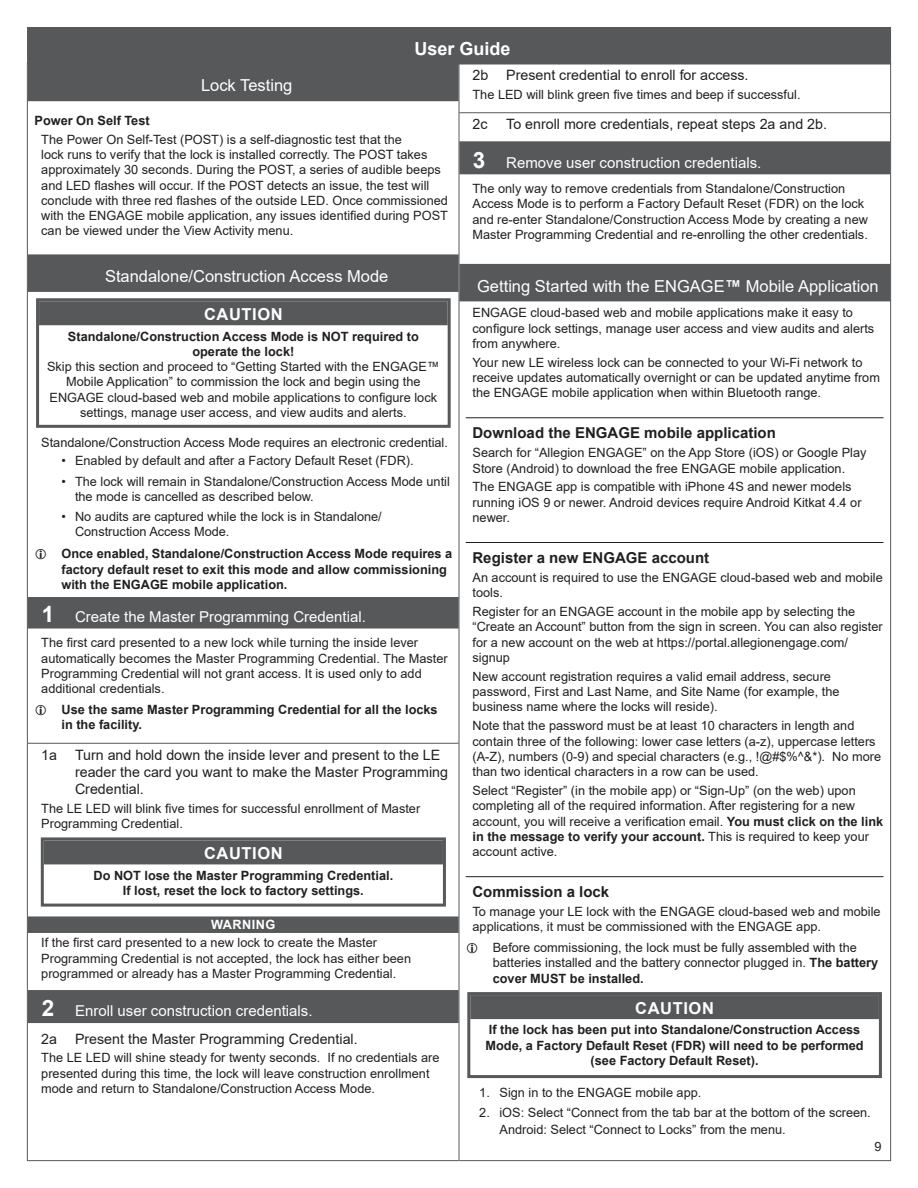
<style>
.page{position:relative;width:918px;height:1188px;background:#fff}
.page>*{position:absolute;margin:0;border:0;box-sizing:border-box;transform-origin:0 0}
.Main_Section_Title{font:700 18px "Arial";color:#fff}
.Section_Title{font:16.5px "Arial";color:#fff}
.t1{font:700 16.5px "Arial";letter-spacing:.035em;color:#fff}
.t2{font:15px "Arial";color:#fff}
.Subtitle_Left_top_ru{font:700 15px "Arial";color:#231f20}
.t3{font:14.25px/17.1px "Arial";color:#231f20}
.Instruction{font:12.75px/15.3px "Arial";color:#231f20}
.Instruction_Heading{font:700 12.75px/15.3px "Arial";color:#231f20}
.Numbered_List_Instru{font:12.75px "Arial";color:#231f20}
.Warning{font:700 12.75px "Arial";letter-spacing:.035em;color:#fff}
.s1{font-weight:700}
.s2{font-weight:700;font-size:22.5px}
</style>
<div class="page">
<div style="left:28px;top:64px;width:431px;height:37px;background:#57585a"></div>
<div style="left:28px;top:254px;width:431px;height:38px;background:#57585a"></div>
<div style="left:28px;top:597px;width:431px;height:32px;background:#57585a"></div>
<hr style="left:28px;top:743px;width:431px;height:1px;background:#57585a">
<div style="left:28px;top:916px;width:431px;height:17px;background:#57585a"></div>
<div style="left:28px;top:990px;width:431px;height:33px;background:#57585a"></div>
<div style="left:39px;top:301px;width:409px;height:24px;background:#57585a"></div>
<div style="left:36px;top:298px;width:415px;height:130px;border:3px solid #57585a"></div>
<div style="left:44px;top:840px;width:399px;height:24px;background:#57585a"></div>
<div style="left:41px;top:837px;width:405px;height:70px;border:3px solid #57585a"></div>
<hr style="left:459px;top:112px;width:431px;height:1px;background:#57585a">
<div style="left:459px;top:141px;width:431px;height:33px;background:#57585a"></div>
<div style="left:459px;top:264px;width:431px;height:37px;background:#57585a"></div>
<hr style="left:466px;top:418px;width:418px;height:1px;background:#231f20">
<hr style="left:466px;top:542px;width:418px;height:1px;background:#231f20">
<hr style="left:466px;top:876px;width:418px;height:1px;background:#231f20">
<div style="left:470px;top:995px;width:409px;height:24px;background:#57585a"></div>
<div style="left:467px;top:992px;width:415px;height:86px;border:3px solid #57585a"></div>
<hr style="left:459px;top:58px;width:1px;height:1103px;background:#57585a">
<div style="left:27px;top:27px;width:864px;height:37px;background:#57585a"></div>
<p class="Main_Section_Title" style="left:414px;top:36px;width:98px">User Guide</p>
<p class="Section_Title" style="left:201px;top:74px;width:93px">Lock Testing</p>
<p class="Instruction_Heading" style="left:34px;top:113px;width:117px">Power On Self Test</p>
<p class="Instruction" style="left:41px;top:131px;width:408px">The Power On Self-Test (POST) is a self-diagnostic test that the<br>lock runs to verify that the lock is installed correctly. The POST takes approximately 30 seconds. During the POST, a series of audible beeps and LED flashes will occur. If the POST detects an issue, the test will conclude with three red flashes of the outside LED. Once commissioned with the ENGAGE mobile application, any issues identified during POST can be viewed under the View Activity menu.</p>
<p class="Section_Title" style="left:105px;top:265px;width:285px">Standalone/Construction Access Mode</p>
<p class="t1" style="left:204px;top:302px;width:80px">CAUTION</p>
<p class="Instruction" style="left:47px;top:328px;width:394px;text-align:center"><span class="s1">Standalone/Construction Access Mode is NOT required to operate the lock!<br></span>Skip this section and proceed to “Getting Started with the ENGAGE™ Mobile Application” to commission the lock and begin using the ENGAGE cloud-based web and mobile applications to configure lock settings, manage user access, and view audits and alerts.</p>
<p class="Instruction" style="left:41px;top:434px;width:408px">Standalone/Construction Access Mode requires an electronic credential.</p>
<p class="Instruction" style="left:62px;top:453px;width:354px">• Enabled by default and after a Factory Default Reset (FDR).</p>
<p class="Instruction" style="left:75px;top:473px;width:376px;text-indent:-14px">• The lock will remain in Standalone/Construction Access Mode until the mode is cancelled as described below.</p>
<p class="Instruction" style="left:75px;top:509px;width:308px;text-indent:-14px">• No audits are captured while the lock is in Standalone/<br>Construction Access Mode.</p>
<p class="Instruction_Heading" style="left:62px;top:546px;width:392px">Once enabled, Standalone/Construction Access Mode requires a factory default reset to exit this mode and allow commissioning with the ENGAGE mobile application.</p>
<p class="t2" style="left:42px;top:606px;width:326px"><span class="s2">1</span> Create the Master Programming Credential.</p>
<p class="Instruction" style="left:41px;top:635px;width:408px">The first card presented to a new lock while turning the inside lever automatically becomes the Master Programming Credential. The Master Programming Credential will not grant access. It is used only to add additional credentials.</p>
<p class="Instruction_Heading" style="left:62px;top:702px;width:378px">Use the same Master Programming Credential for all the locks in the facility.</p>
<p class="t3" style="left:41px;top:746px;width:17px">1a</p>
<p class="t3" style="left:75px;top:746px;width:375px">Turn and hold down the inside lever and present to the LE reader the card you want to make the Master Programming<br>Credential.</p>
<p class="Instruction" style="left:41px;top:801px;width:381px">The LE LED will blink five times for successful enrollment of Master<br>Programming Credential.</p>
<p class="t1" style="left:204px;top:842px;width:80px">CAUTION</p>
<p class="Instruction_Heading" style="left:94px;top:868px;width:301px;text-align:center">Do NOT lose the Master Programming Credential.<br>If lost, reset the lock to factory settings.</p>
<p class="Warning" style="left:211px;top:915px;width:66px">WARNING</p>
<p class="Instruction" style="left:41px;top:935px;width:371px">If the first card presented to a new lock to create the Master<br>Programming Credential is not accepted, the lock has either been programmed or already has a Master Programming Credential.</p>
<p class="t2" style="left:42px;top:1001px;width:272px"><span class="s2">2</span> Enroll user construction credentials.</p>
<p class="t3" style="left:41px;top:1030px;width:17px">2a</p>
<p class="t3" style="left:75px;top:1030px;width:284px">Present the Master Programming Credential.</p>
<p class="Instruction" style="left:41px;top:1050px;width:400px">The LE LED will shine steady for twenty seconds. If no credentials are presented during this time, the lock will leave construction enrollment mode and return to Standalone/Construction Access Mode.</p>
<p class="t3" style="left:472px;top:66px;width:17px">2b</p>
<p class="t3" style="left:506px;top:66px;width:244px">Present credential to enroll for access.</p>
<p class="Instruction" style="left:472px;top:87px;width:330px">The LED will blink green five times and beep if successful.</p>
<p class="t3" style="left:472px;top:116px;width:17px">2c</p>
<p class="t3" style="left:506px;top:116px;width:322px">To enroll more credentials, repeat steps 2a and 2b.</p>
<p class="t2" style="left:473px;top:152px;width:290px"><span class="s2">3</span> Remove user construction credentials.</p>
<p class="Instruction" style="left:472px;top:181px;width:397px">The only way to remove credentials from Standalone/Construction Access Mode is to perform a Factory Default Reset (FDR) on the lock and re-enter Standalone/Construction Access Mode by creating a new Master Programming Credential and re-enrolling the other credentials.</p>
<p class="Section_Title" style="left:477px;top:275px;width:403px">Getting Started with the ENGAGE<span class="s1">™</span> Mobile Application</p>
<p class="Instruction" style="left:472px;top:305px;width:403px">ENGAGE cloud-based web and mobile applications make it easy to configure lock settings, manage user access and view audits and alerts from anywhere.</p>
<p class="Instruction" style="left:472px;top:354px;width:409px">Your new LE wireless lock can be connected to your Wi-Fi network to receive updates automatically overnight or can be updated anytime from the ENGAGE mobile application when within Bluetooth range.</p>
<p class="Subtitle_Left_top_ru" style="left:472px;top:423px;width:305px">Download the ENGAGE mobile application</p>
<p class="Instruction" style="left:472px;top:445px;width:396px">Search for “Allegion ENGAGE” on the App Store (iOS) or Google Play<br>Store (Android) to download the free ENGAGE mobile application.</p>
<p class="Instruction" style="left:472px;top:479px;width:391px">The ENGAGE app is compatible with iPhone 4S and newer models running iOS 9 or newer. Android devices require Android Kitkat 4.4 or newer.</p>
<p class="Subtitle_Left_top_ru" style="left:472px;top:547px;width:238px">Register a new ENGAGE account</p>
<p class="Instruction" style="left:472px;top:570px;width:412px">An account is required to use the ENGAGE cloud-based web and mobile tools.</p>
<p class="Instruction" style="left:472px;top:604px;width:412px">Register for an ENGAGE account in the mobile app by selecting the “Create an Account” button from the sign in screen. You can also register for a new account on the web at https://portal.allegionengage.com/ signup</p>
<p class="Instruction" style="left:472px;top:669px;width:369px">New account registration requires a valid email address, secure password, First and Last Name, and Site Name (for example, the business name where the locks will reside).</p>
<p class="Instruction" style="left:472px;top:718px;width:410px">Note that the password must be at least 10 characters in length and contain three of the following: lower case letters (a-z), uppercase letters (A-Z), numbers (0-9) and special characters (e.g., !@#$%^&amp;*). No more than two identical characters in a row can be used.</p>
<p class="Instruction" style="left:472px;top:783px;width:412px">Select “Register” (in the mobile app) or “Sign-Up” (on the web) upon completing all of the required information. After registering for a new account, you will receive a verification email. <span class="s1">You must click on the link in the message to verify your account.</span> This is required to keep your account active.</p>
<p class="Subtitle_Left_top_ru" style="left:472px;top:882px;width:138px">Commission a lock</p>
<p class="Instruction" style="left:472px;top:904px;width:410px">To manage your LE lock with the ENGAGE cloud-based web and mobile applications, it must be commissioned with the ENGAGE app.</p>
<p class="Instruction" style="left:493px;top:940px;width:387px">Before commissioning, the lock must be fully assembled with the batteries installed and the battery connector plugged in. <span class="s1">The battery cover MUST be installed.</span></p>
<p class="t1" style="left:635px;top:996px;width:80px">CAUTION</p>
<p class="Instruction_Heading" style="left:485px;top:1022px;width:380px;text-align:center">If the lock has been put into Standalone/Construction Access<br>Mode, a Factory Default Reset (FDR) will need to be performed (see Factory Default Reset).</p>
<p class="Instruction" style="left:479px;top:1085px;width:224px">1. Sign in to the ENGAGE mobile app.</p>
<p class="Instruction" style="left:479px;top:1105px;width:393px">2. iOS: Select “Connect from the tab bar at the bottom of the screen.</p>
<p class="Numbered_List_Instru" style="left:500px;top:1120px;width:288px">Android: Select “Connect to Locks” from the menu.</p>
<p class="Instruction" style="left:874px;top:1139px;width:9px">9</p>
</div>
